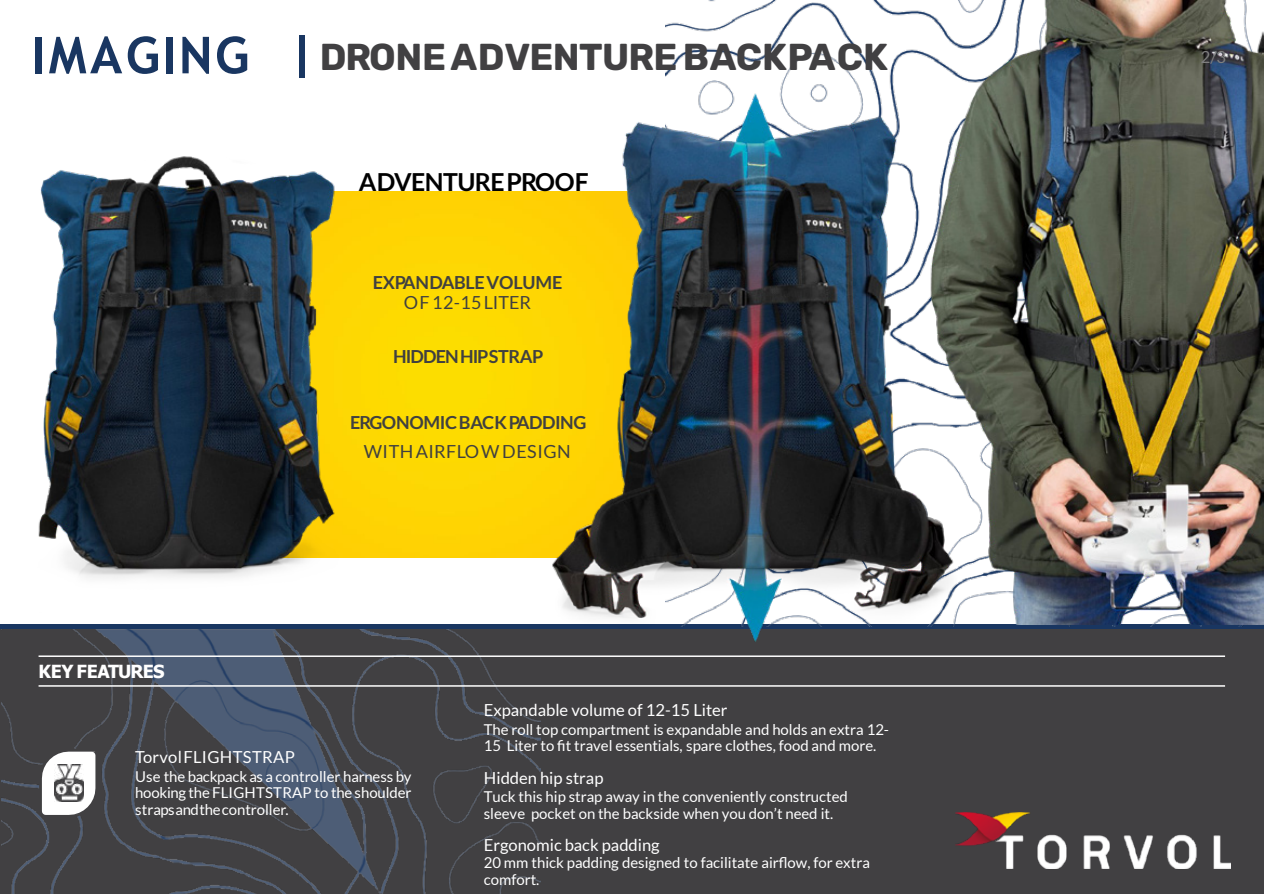
<style>
.page{position:relative;width:1264px;height:894px;background:#fff}
.page>*{position:absolute;margin:0;border:0;box-sizing:border-box;transform-origin:0 0}
.t1{font:700 51px "Trebuchet MS";letter-spacing:.055em;color:#193661}
.t2{font:700 37.5px "Rubik";letter-spacing:-.01em;color:#414042}
.t3{font:700 24.9px "Lato";letter-spacing:-.02em;color:#000}
.t4{font:700 18px "Lato";letter-spacing:-.02em;color:#404040}
.t5{font:18px "Lato";letter-spacing:.025em;color:#404040}
.t6{font:700 18px "Lato";letter-spacing:-.045em;color:#404040}
.t7{font:700 18px "Tahoma";letter-spacing:-.045em;color:#fff}
.t8{font:16.65px "Lato";color:#fff}
.t9{font:16.5px "Lato";color:#fff}
.t10{font:16.5px "Lato";letter-spacing:.02em;color:#fff}
.t11{font:16.5px "Lato";color:#7f7f7f}
.t12{font:15px/16.5px "Lato";color:#fff}
</style>
<div class="page">
<div style="left:0;top:627px;width:1263px;height:266px;background:#414042"></div>
<img style="left:1px;top:628px;width:539px;height:265px">
<hr style="left:0;top:624px;width:1263px;height:4px;background:#193661">
<hr style="left:39px;top:685px;width:1185px;height:1px;background:#fff">
<hr style="left:39px;top:655px;width:1185px;height:1px;background:#fff">
<img style="left:665px;top:1px;width:598px;height:625px">
<div style="left:299px;top:36px;width:5px;height:42px;background:#193661"></div>
<img style="left:955px;top:812px;width:275px;height:55px">
<img style="left:840px;top:0;width:423px;height:624px">
<div style="left:384px;top:191px;width:162px;height:366px;background:#fed802"></div>
<img style="left:546px;top:89px;width:413px;height:553px">
<img style="left:0;top:156px;width:384px;height:487px">
<svg style="left:39px;top:748px;width:59px;height:69px"></svg>
<img style="left:54px;top:764px;width:29px;height:37px">
<h1 class="t1" style="left:31px;top:23px;width:220px">IMAGING</h1>
<h2 class="t2" style="left:320px;top:35px;width:569px">DRONEADVENTUREBACKPACK</h2>
<h3 class="t3" style="left:358px;top:168px;width:232px">ADVENTUREPROOF</h3>
<p class="t4" style="left:372px;top:272px;width:191px">EXPANDABLEVOLUME</p>
<p class="t5" style="left:404px;top:292px;width:129px">OF12-15LITER</p>
<p class="t6" style="left:393px;top:345px;width:152px">HIDDENHIPSTRAP</p>
<p class="t7" style="left:39px;top:658px;width:127px">KEY FEATURES</p>
<p class="t4" style="left:350px;top:412px;width:238px">ERGONOMICBACKPADDING</p>
<p class="t5" style="left:363px;top:442px;width:208px">WITHAIRFLOWDESIGN</p>
<p class="t10" style="left:135px;top:747px;width:161px">TorvolFLIGHTSTRAP</p>
<p class="t12" style="left:135px;top:767px;width:278px;text-align:justify">Use the backpack as a controller harness by hooking the FLIGHTSTRAP to the shoulder strapsandthecontroller.</p>
<p class="t8" style="left:483px;top:700px;width:245px">Expandable volume of 12-15 Liter</p>
<p class="t12" style="left:483px;top:720px;width:406px">The roll top compartment is expandable and holds an extra 12-<br>15 Liter to fit travel essentials, spare clothes, food and more.</p>
<p class="t9" style="left:483px;top:768px;width:121px">Hidden hip strap</p>
<p class="t12" style="left:483px;top:788px;width:365px">Tuck this hip strap away in the conveniently constructed sleeve pocket on the backside when you don’t need it.</p>
<p class="t9" style="left:483px;top:836px;width:177px">Ergonomic back padding</p>
<p class="t12" style="left:483px;top:854px;width:387px">20 mm thick padding designed to facilitate airflow, for extra comfort.</p>
<p class="t11" style="left:1200px;top:48px;width:27px">2/3</p>
</div>
